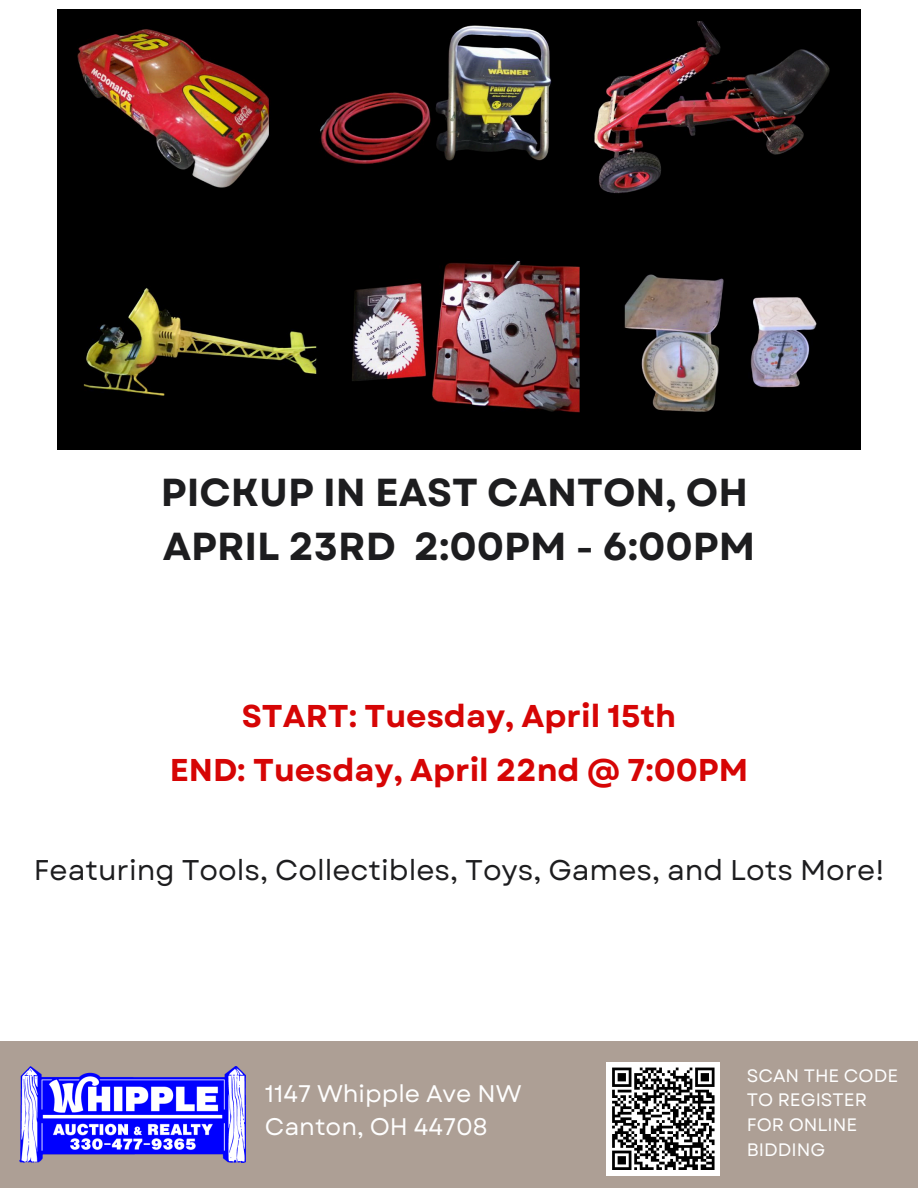
<style>
.page{position:relative;width:918px;height:1188px;background:#fff}
.page>*{position:absolute;margin:0;border:0;box-sizing:border-box;transform-origin:0 0}
.t1{font:700 39px/54px "Garet";color:#1d1d1f}
.t2{font:700 31.5px/54px "Garet";color:#d60505;text-align:center}
.t3{font:28.5px "Garet";color:#1d1d1f}
.t4{font:24px/32.7px "Garet";color:#fefefe}
.t5{font:18px/24.8px "Garet";color:#fefefe}
</style>
<div class="page">
<img style="left:58px;top:10px;width:802px;height:440px">
<div style="left:0;top:1041px;width:918px;height:147px;background:#ad9f95"></div>
<img style="left:19px;top:1067px;width:226px;height:95px">
<div style="left:607px;top:1062px;width:113px;height:114px;background:#fff"></div>
<svg style="left:612px;top:1067px;width:103px;height:103px"></svg>
<h1 class="t1" style="left:161px;top:466px;width:596px">PICKUP IN EAST CANTON, OH<br>APRIL 23RD 2:00PM - 6:00PM</h1>
<h2 class="t2" style="left:170px;top:689px;width:580px">START: Tuesday, April 15th<br>END: Tuesday, April 22nd @ 7:00PM</h2>
<h3 class="t3" style="left:34px;top:849px;width:852px">Featuring Tools, Collectibles, Toys, Games, and Lots More!</h3>
<p class="t4" style="left:265px;top:1077px;width:258px">1147 Whipple Ave NW<br>Canton, OH 44708</p>
<p class="t5" style="left:747px;top:1063px;width:153px">SCAN THE CODE<br>TO REGISTER<br>FOR ONLINE<br>BIDDING</p>
</div>
